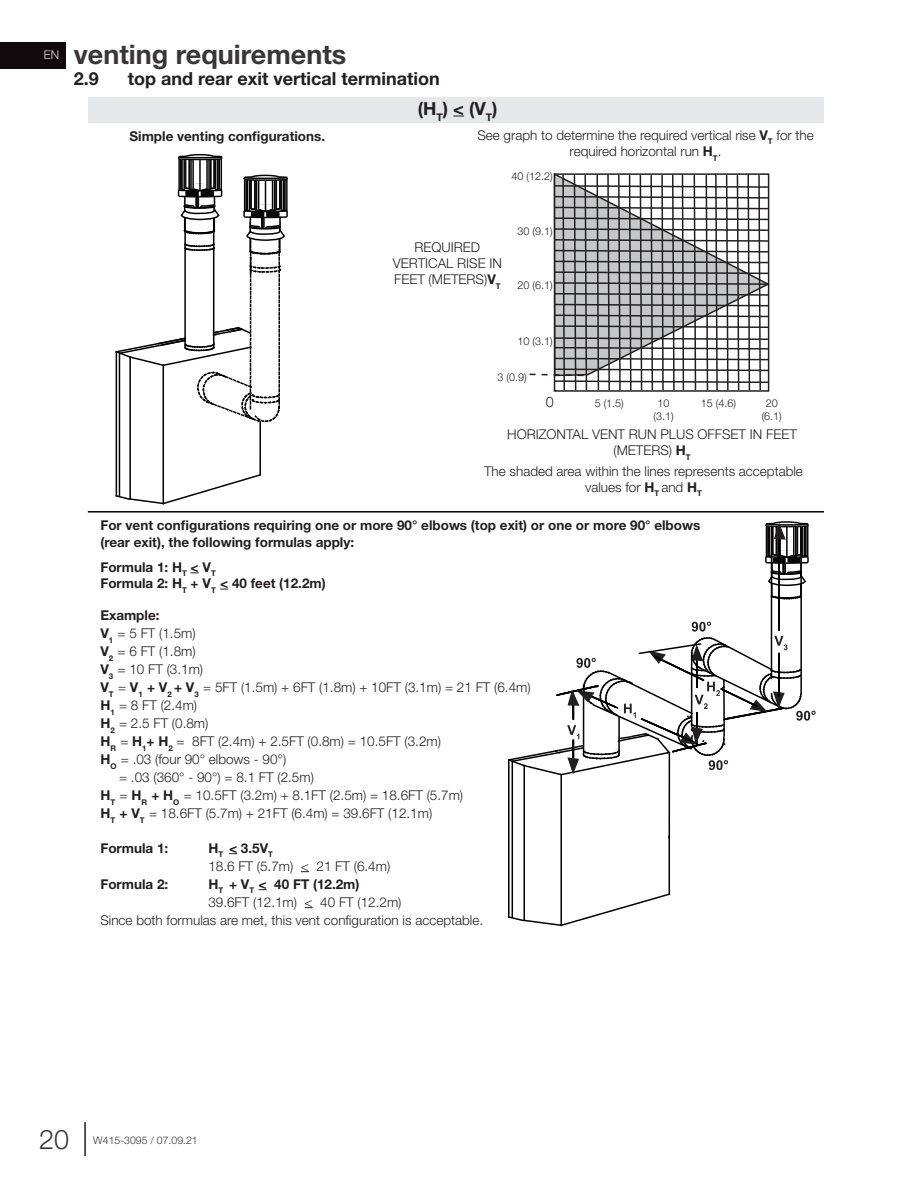
<style>
.page{position:relative;width:918px;height:1188px;background:#fff}
.page>*{position:absolute;margin:0;border:0;box-sizing:border-box;transform-origin:0 0}
.t1{font:700 27px "Helvetica Neue";color:#393637}
.t2{font:300 27px "Helvetica Neue";color:#393637}
.t3{font:700 18px "Helvetica Neue";color:#231f20}
.t4{font:300 14.4px "Helvetica Neue";color:#231f20}
.t5{font:300 13.5px/16.2px "Helvetica Neue";color:#231f20;text-align:center}
.t6{font:700 13.5px/16.2px "Helvetica Neue";color:#231f20}
.t7{font:300 12px "Helvetica Neue";color:#dcdddf}
.t8{font:300 10.8px/12.9px "Helvetica Neue";color:#231f20;text-align:center}
.t9{font:300 10.5px "Helvetica Neue";color:#393637}
.s1{font-weight:700}
</style>
<div class="page">
<div style="left:0;top:42px;width:65px;height:26px;background:#110a0c"></div>
<hr style="left:84px;top:1122px;width:2px;height:34px;background:#231f20">
<svg style="left:115px;top:154px;width:173px;height:351px"></svg>
<svg style="left:529px;top:173px;width:241px;height:219px"></svg>
<div style="left:88px;top:97px;width:736px;height:26px;background:#e6e7e8"></div>
<hr style="left:508px;top:760px;width:2px;height:157px;background:#000">
<hr style="left:560px;top:775px;width:2px;height:150px;background:#000">
<hr style="left:523px;top:766px;width:2px;height:154px;background:#000">
<hr style="left:512px;top:761px;width:1px;height:156px;background:#000">
<svg style="left:507px;top:892px;width:164px;height:35px"></svg>
<hr style="left:669px;top:836px;width:1px;height:58px;background:#000">
<hr style="left:771px;top:573px;width:2px;height:24px;background:#000">
<hr style="left:771px;top:554px;width:1px;height:124px;background:#000">
<hr style="left:800px;top:554px;width:2px;height:140px;background:#000">
<svg style="left:770px;top:594px;width:33px;height:7px"></svg>
<hr style="left:778px;top:535px;width:2px;height:95px;background:#000">
<hr style="left:88px;top:511px;width:736px;height:2px;background:#000">
<svg style="left:507px;top:622px;width:309px;height:218px"></svg>
<svg style="left:765px;top:521px;width:44px;height:66px"></svg>
<div style="left:648px;top:920px;width:42px;height:22px;background:#fff"></div>
<p class="t7" style="left:44px;top:46px;width:17px">EN</p>
<h1 class="t1" style="left:74px;top:33px;width:274px">venting requirements</h1>
<p class="t3" style="left:74px;top:64px;width:27px">2.9</p>
<p class="t3" style="left:128px;top:64px;width:313px">top and rear exit vertical termination</p>
<p class="t3" style="left:418px;top:94px;width:81px">(H<sub>T</sub>) &lt; (V<sub>T</sub>)</p>
<p class="t6" style="left:129px;top:128px;width:197px">Simple venting configurations.</p>
<p class="t5" style="left:477px;top:126px;width:338px">See graph to determine the required vertical rise <span class="s1">V</span><sub>T</sub> for the required horizontal run <span class="s1">H</span><sub>T</sub>.</p>
<p class="t8" style="left:512px;top:169px;width:43px">40 (12.2)</p>
<p class="t5" style="left:393px;top:238px;width:111px">REQUIRED<br>VERTICAL RISE IN<br>FEET (METERS)<span class="s1">V</span><sub>T</sub></p>
<p class="t8" style="left:518px;top:225px;width:37px">30 (9.1)</p>
<p class="t8" style="left:518px;top:279px;width:37px">20 (6.1)</p>
<p class="t8" style="left:518px;top:334px;width:37px">10 (3.1)</p>
<p class="t8" style="left:497px;top:370px;width:31px">3 (0.9)</p>
<p class="t4" style="left:546px;top:391px;width:9px">0</p>
<p class="t8" style="left:595px;top:396px;width:31px">5 (1.5)</p>
<p class="t8" style="left:653px;top:396px;width:22px">10 (3.1)</p>
<p class="t8" style="left:701px;top:396px;width:37px">15 (4.6)</p>
<p class="t8" style="left:762px;top:396px;width:22px">20 (6.1)</p>
<p class="t5" style="left:507px;top:426px;width:291px">HORIZONTAL VENT RUN PLUS OFFSET IN FEET (METERS) <span class="s1">H</span><sub>T</sub></p>
<p class="t5" style="left:484px;top:462px;width:320px">The shaded area within the lines represents acceptable values for <span class="s1">H</span><sub>T</sub> and <span class="s1">H</span><sub>T</sub></p>
<p class="t6" style="left:100px;top:518px;width:602px">For vent configurations requiring one or more 90° elbows (top exit) or one or more 90° elbows (rear exit), the following formulas apply:</p>
<p class="t6" style="left:100px;top:559px;width:227px">Formula 1: H<sub>T</sub> &lt; V<sub>T<br></sub>Formula 2: H<sub>T</sub> + V<sub>T</sub> &lt; 40 feet (12.2m)</p>
<p class="t6" style="left:100px;top:608px;width:61px">Example:</p>
<p class="t5" style="left:100px;top:625px;width:97px"><span class="s1">V</span><sub>1</sub> = 5 FT (1.5m)</p>
<p class="t5" style="left:100px;top:643px;width:97px"><span class="s1">V</span><sub>2</sub> = 6 FT (1.8m)</p>
<p class="t5" style="left:100px;top:661px;width:104px"><span class="s1">V</span><sub>3</sub> = 10 FT (3.1m)</p>
<p class="t5" style="left:100px;top:679px;width:432px"><span class="s1">V</span><sub>T</sub> = <span class="s1">V</span><sub>1</sub> <span class="s1">+ V</span><sub>2</sub> <span class="s1">+ V</span><sub>3</sub> = 5FT (1.5m) + 6FT (1.8m) + 10FT (3.1m) = 21 FT (6.4m)</p>
<p class="t5" style="left:100px;top:697px;width:98px"><span class="s1">H</span><sub>1</sub> = 8 FT (2.4m)</p>
<p class="t5" style="left:100px;top:715px;width:110px"><span class="s1">H</span><sub>2</sub> = 2.5 FT (0.8m)</p>
<p class="t5" style="left:100px;top:733px;width:342px"><span class="s1">H</span><sub>R</sub> = <span class="s1">H</span><sub>1</sub><span class="s1">+ H</span><sub>2</sub> = 8FT (2.4m) + 2.5FT (0.8m) = 10.5FT (3.2m)</p>
<p class="t5" style="left:100px;top:751px;width:187px"><span class="s1">H</span><sub>O</sub> = .03 (four 90° elbows - 90°)</p>
<p class="t5" style="left:119px;top:769px;width:196px">= .03 (360° - 90°) = 8.1 FT (2.5m)</p>
<p class="t5" style="left:100px;top:787px;width:364px"><span class="s1">H</span><sub>T</sub> = <span class="s1">H</span><sub>R</sub> <span class="s1">+ H</span><sub>O</sub> = 10.5FT (3.2m) + 8.1FT (2.5m) = 18.6FT (5.7m)</p>
<p class="t5" style="left:100px;top:805px;width:333px"><span class="s1">H</span><sub>T</sub> <span class="s1">+ V</span><sub>T</sub> = 18.6FT (5.7m) + 21FT (6.4m) = 39.6FT (12.1m)</p>
<p class="t6" style="left:100px;top:840px;width:69px">Formula 1:</p>
<p class="t5" style="left:208px;top:838px;width:183px;line-height:18px;text-align:left"><span class="s1">H</span><sub>T</sub> <span class="s1">&lt; 3.5V</span><sub>T<br></sub>18.6 FT (5.7m) &lt; 21 FT (6.4m)</p>
<p class="t6" style="left:100px;top:876px;width:69px">Formula 2:</p>
<p class="t6" style="left:208px;top:876px;width:153px">H<sub>T</sub> + V<sub>T</sub> &lt; 40 FT (12.2m)</p>
<p class="t5" style="left:208px;top:893px;width:195px">39.6FT (12.1m) &lt; 40 FT (12.2m)</p>
<p class="t5" style="left:100px;top:911px;width:384px">Since both formulas are met, this vent configuration is acceptable.</p>
<h1 class="t2" style="left:39px;top:1118px;width:32px">20</h1>
<p class="t9" style="left:93px;top:1132px;width:106px">W415-3095 / 07.09.21</p>
</div>
